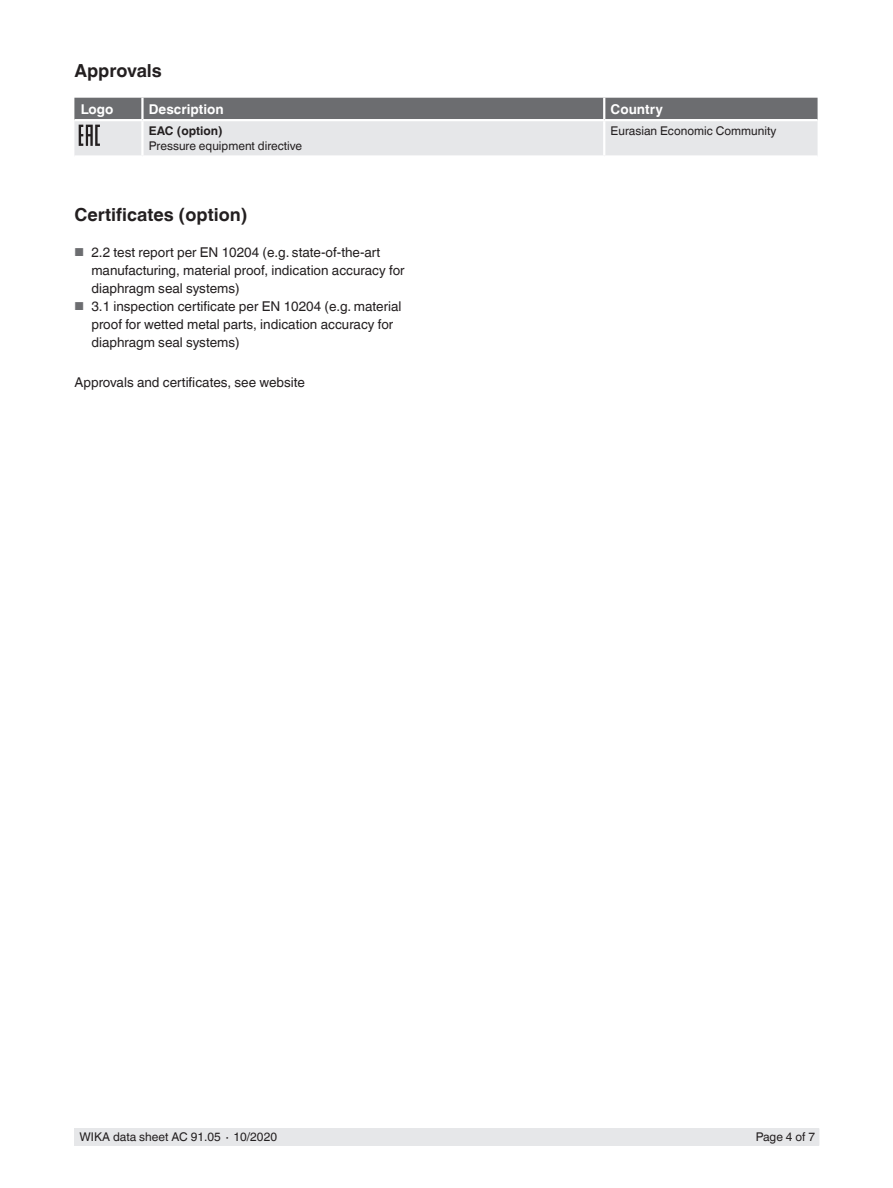
<style>
.page{position:relative;width:893px;height:1188px;background:#fff}
.page>*{position:absolute;margin:0;border:0;box-sizing:border-box;transform-origin:0 0}
.t1{font:700 18px "Helvetica World";color:#231f20}
.t2{font:13.5px/18px "Helvetica World";color:#231f20}
.t3{font:700 13.5px "Helvetica World";color:#fff}
.t4{font:12px "Helvetica World";color:#231f20}
.t5{font:700 12px "Helvetica World";color:#231f20}
.s1{font-size:11.55px;color:#6c6d70}
</style>
<div class="page">
<div style="left:75px;top:1128px;width:744px;height:17px;background:#e6e7e9"></div>
<svg style="left:74px;top:98px;width:744px;height:57px;background:#b9babc"></svg>
<h1 class="t1" style="left:74px;top:60px;width:89px">Approvals</h1>
<p class="t3" style="left:81px;top:101px;width:34px">Logo</p>
<p class="t3" style="left:149px;top:101px;width:76px">Description</p>
<p class="t3" style="left:611px;top:101px;width:54px">Country</p>
<p class="t5" style="left:149px;top:124px;width:75px">EAC (option)</p>
<p class="t4" style="left:149px;top:139px;width:155px">Pressure equipment directive</p>
<p class="t4" style="left:611px;top:124px;width:167px">Eurasian Economic Community</p>
<h1 class="t1" style="left:74px;top:204px;width:175px">Certificates (option)</h1>
<p class="t2" style="left:91px;top:243px;width:315px;text-indent:-17px"><span class="s1">■</span> 2.2 test report per EN 10204 (e.g. state-of-the-art manufacturing, material proof, indication accuracy for diaphragm seal systems)</p>
<p class="t2" style="left:91px;top:297px;width:312px;text-indent:-17px"><span class="s1">■</span> 3.1 inspection certificate per EN 10204 (e.g. material proof for wetted metal parts, indication accuracy for diaphragm seal systems)</p>
<p class="t2" style="left:74px;top:373px;width:232px">Approvals and certificates, see website</p>
<p class="t4" style="left:80px;top:1130px;width:199px">WIKA data sheet AC 91.05 ∙ 10/2020</p>
<p class="t4" style="left:756px;top:1130px;width:61px">Page 4 of 7</p>
</div>
